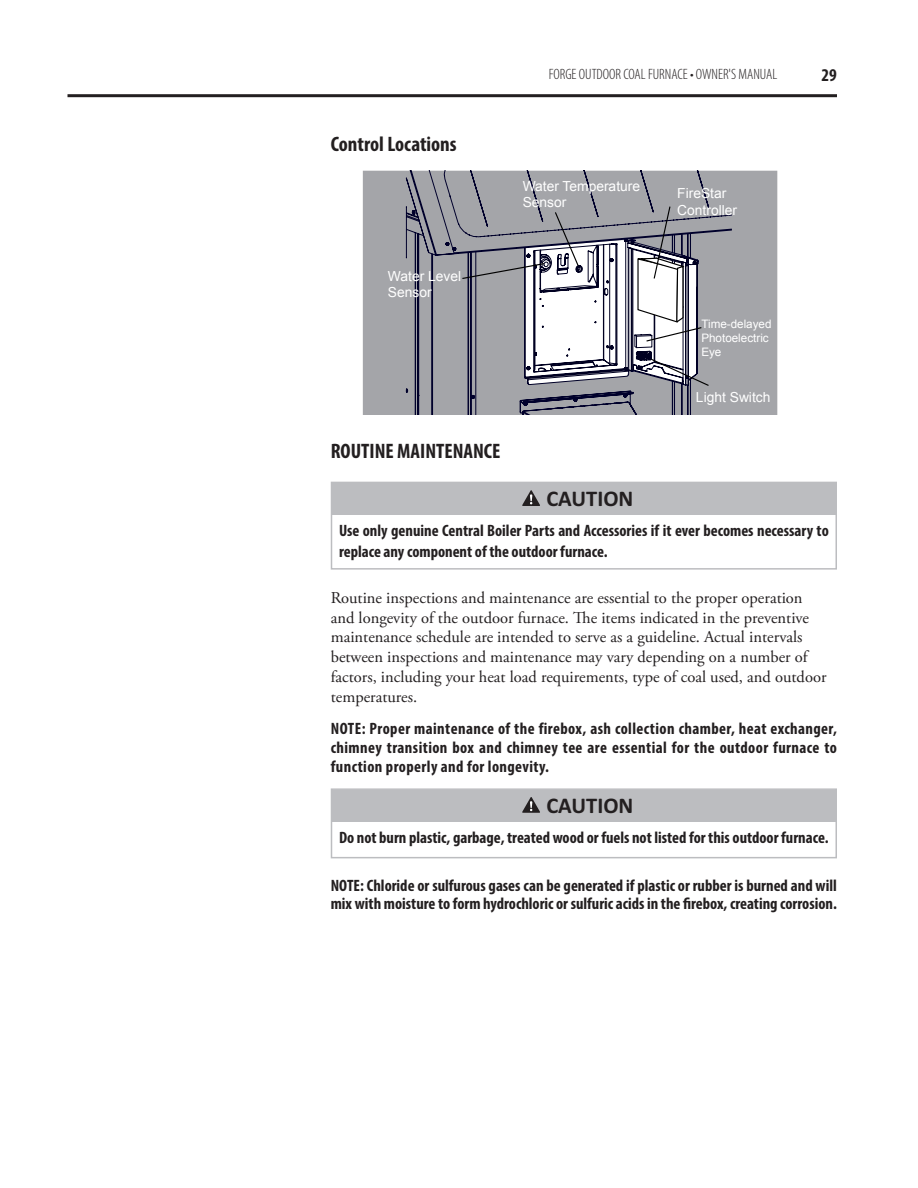
<style>
.page{position:relative;width:918px;height:1188px;background:#fff}
.page>*{position:absolute;margin:0;border:0;box-sizing:border-box;transform-origin:0 0}
.t1{font:700 22.5px "Calibri";color:#231f20}
.Text_Heading__1{font:700 condensed 21px "Myriad Pro";color:#231f20}
.t2{font:700 condensed 18px "Myriad Pro";color:#231f20}
.t3{font:16.5px/19.8px "Adobe Garamond Pro";color:#231f20}
.NOTE{font:700 condensed 16.5px/18.8px "Myriad Pro";color:#231f20;text-align:justify}
.WARNING_Text{font:700 condensed 16.5px/21px "Myriad Pro";color:#231f20}
.t4{font:300 condensed 15px "Myriad Pro";color:#231f20}
.t5{font:13.8px/16.6px "Arial";color:#fff}
.t6{font:11.7px/14px "Arial";color:#fff}
</style>
<div class="page">
<hr style="left:68px;top:94px;width:769px;height:3px;background:#231f20">
<div style="left:363px;top:171px;width:414px;height:244px;background:#a4a5a9"></div>
<svg style="left:461px;top:205px;width:249px;height:210px"></svg>
<div style="left:332px;top:483px;width:504px;height:32px;background:#bcbdc0"></div>
<svg style="left:522px;top:490px;width:18px;height:16px"></svg>
<div style="left:331px;top:482px;width:506px;height:88px;border:2px solid #bcbdc0"></div>
<div style="left:332px;top:790px;width:504px;height:32px;background:#bcbdc0"></div>
<svg style="left:522px;top:797px;width:18px;height:16px"></svg>
<div style="left:331px;top:788px;width:506px;height:70px;border:2px solid #bcbdc0"></div>
<p class="Text_Heading__1" style="left:331px;top:131px;width:127px">Control Locations</p>
<p class="t5" style="left:388px;top:268px;width:75px">Water Level<br>Sensor</p>
<p class="Text_Heading__1" style="left:331px;top:438px;width:171px">ROUTINE MAINTENANCE</p>
<p class="t4" style="left:549px;top:65px;width:230px">FORGE OUTDOOR COAL FURNACE • OWNER'S MANUAL</p>
<p class="t2" style="left:822px;top:64px;width:17px">29</p>
<p class="t5" style="left:523px;top:178px;width:119px">Water Temperature<br>Sensor</p>
<p class="t5" style="left:677px;top:185px;width:61px">FireStar<br>Controller</p>
<p class="t6" style="left:701px;top:317px;width:72px">Time-delayed<br>Photoelectric<br>Eye</p>
<p class="t5" style="left:696px;top:389px;width:76px">Light Switch</p>
<p class="t1" style="left:546px;top:484px;width:89px">CAUTION</p>
<p class="WARNING_Text" style="left:339px;top:520px;width:491px">Use only genuine Central Boiler Parts and Accessories if it ever becomes necessary to replace any component of the outdoor furnace.</p>
<p class="t3" style="left:331px;top:588px;width:497px">Routine inspections and maintenance are essential to the proper operation and longevity of the outdoor furnace. The items indicated in the preventive maintenance schedule are intended to serve as a guideline. Actual intervals between inspections and maintenance may vary depending on a number of factors, including your heat load requirements, type of coal used, and outdoor temperatures.</p>
<p class="NOTE" style="left:331px;top:719px;width:508px">NOTE: Proper maintenance of the firebox, ash collection chamber, heat exchanger, chimney transition box and chimney tee are essential for the outdoor furnace to function properly and for longevity.</p>
<p class="t1" style="left:546px;top:791px;width:89px">CAUTION</p>
<p class="WARNING_Text" style="left:339px;top:827px;width:491px">Do not burn plastic, garbage, treated wood or fuels not listed for this outdoor furnace.</p>
<p class="NOTE" style="left:331px;top:875px;width:508px">NOTE: Chloride or sulfurous gases can be generated if plastic or rubber is burned and will mix with moisture to form hydrochloric or sulfuric acids in the firebox, creating corrosion.</p>
</div>
